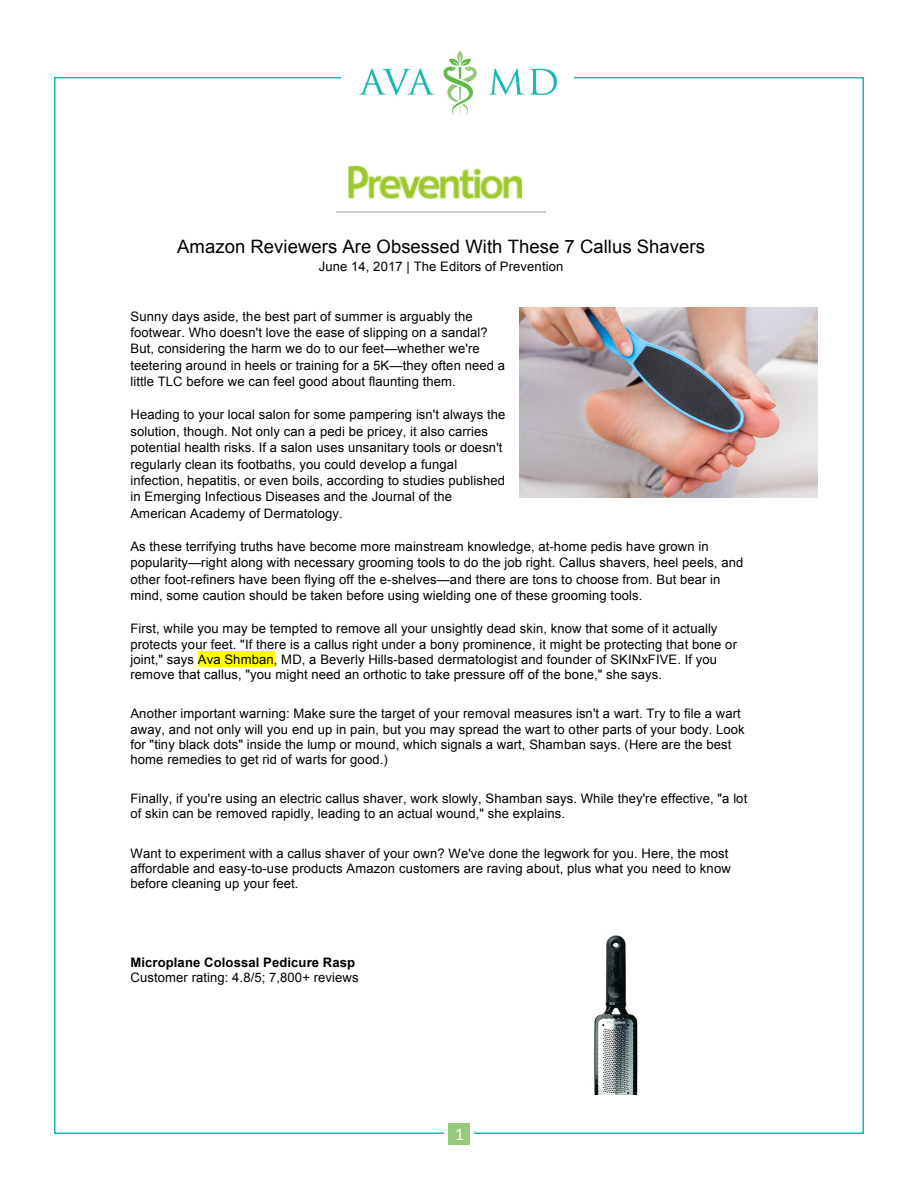
<style>
.page{position:relative;width:918px;height:1188px;background:#fff}
.page>*{position:absolute;margin:0;border:0;box-sizing:border-box;transform-origin:0 0}
.t1{font:18.45px "Arial";letter-spacing:.005em;color:#000}
.t2{font:18px "Calibri";color:#fff}
.t3{font:13.05px/16.5px "Arial";letter-spacing:.01em;color:#000}
.s1{font-weight:700}
</style>
<div class="page">
<img style="left:359px;top:50px;width:199px;height:65px">
<div style="left:448px;top:1123px;width:22px;height:22px;background:#93cb78"></div>
<div style="left:198px;top:652px;width:76px;height:15px;background:#ff0"></div>
<img style="left:336px;top:165px;width:210px;height:48px">
<img style="left:594px;top:935px;width:44px;height:159px">
<img style="left:519px;top:308px;width:299px;height:190px">
<p class="t1" style="left:177px;top:235px;width:529px">Amazon Reviewers Are Obsessed With These 7 Callus Shavers</p>
<p class="t3" style="left:319px;top:258px;width:246px">June 14, 2017 | The Editors of Prevention</p>
<p class="t3" style="left:130px;top:308px;width:376px">Sunny days aside, the best part of summer is arguably the footwear. Who doesn't love the ease of slipping on a sandal?<br>But, considering the harm we do to our feet—whether we're teetering around in heels or training for a 5K—they often need a little TLC before we can feel good about flaunting them.</p>
<p class="t3" style="left:130px;top:407px;width:377px">Heading to your local salon for some pampering isn't always the solution, though. Not only can a pedi be pricey, it also carries potential health risks. If a salon uses unsanitary tools or doesn't regularly clean its footbaths, you could develop a fungal infection, hepatitis, or even boils, according to studies published in Emerging Infectious Diseases and the Journal of the American Academy of Dermatology.</p>
<p class="t3" style="left:130px;top:538px;width:614px">As these terrifying truths have become more mainstream knowledge, at-home pedis have grown in popularity—right along with necessary grooming tools to do the job right. Callus shavers, heel peels, and other foot-refiners have been flying off the e-shelves—and there are tons to choose from. But bear in mind, some caution should be taken before using wielding one of these grooming tools.</p>
<p class="t3" style="left:130px;top:621px;width:608px;line-height:15.3px">First, while you may be tempted to remove all your unsightly dead skin, know that some of it actually protects your feet. "If there is a callus right under a bony prominence, it might be protecting that bone or joint," says Ava Shmban, MD, a Beverly Hills-based dermatologist and founder of SKINxFIVE. If you remove that callus, "you might need an orthotic to take pressure off of the bone," she says.</p>
<p class="t3" style="left:130px;top:706px;width:616px;line-height:15.1px">Another important warning: Make sure the target of your removal measures isn't a wart. Try to file a wart away, and not only will you end up in pain, but you may spread the wart to other parts of your body. Look for "tiny black dots" inside the lump or mound, which signals a wart, Shamban says. (Here are the best home remedies to get rid of warts for good.)</p>
<p class="t3" style="left:130px;top:791px;width:618px;line-height:15.3px">Finally, if you're using an electric callus shaver, work slowly, Shamban says. While they're effective, "a lot of skin can be removed rapidly, leading to an actual wound," she explains.</p>
<p class="t3" style="left:130px;top:846px;width:602px;line-height:15.3px">Want to experiment with a callus shaver of your own? We've done the legwork for you. Here, the most affordable and easy-to-use products Amazon customers are raving about, plus what you need to know before cleaning up your feet.</p>
<p class="t3" style="left:130px;top:955px;width:230px;line-height:15.3px"><span class="s1">Microplane Colossal Pedicure Rasp<br></span>Customer rating: 4.8/5; 7,800+ reviews</p>
<p class="t2" style="left:455px;top:1123px;width:11px">1</p>
</div>
